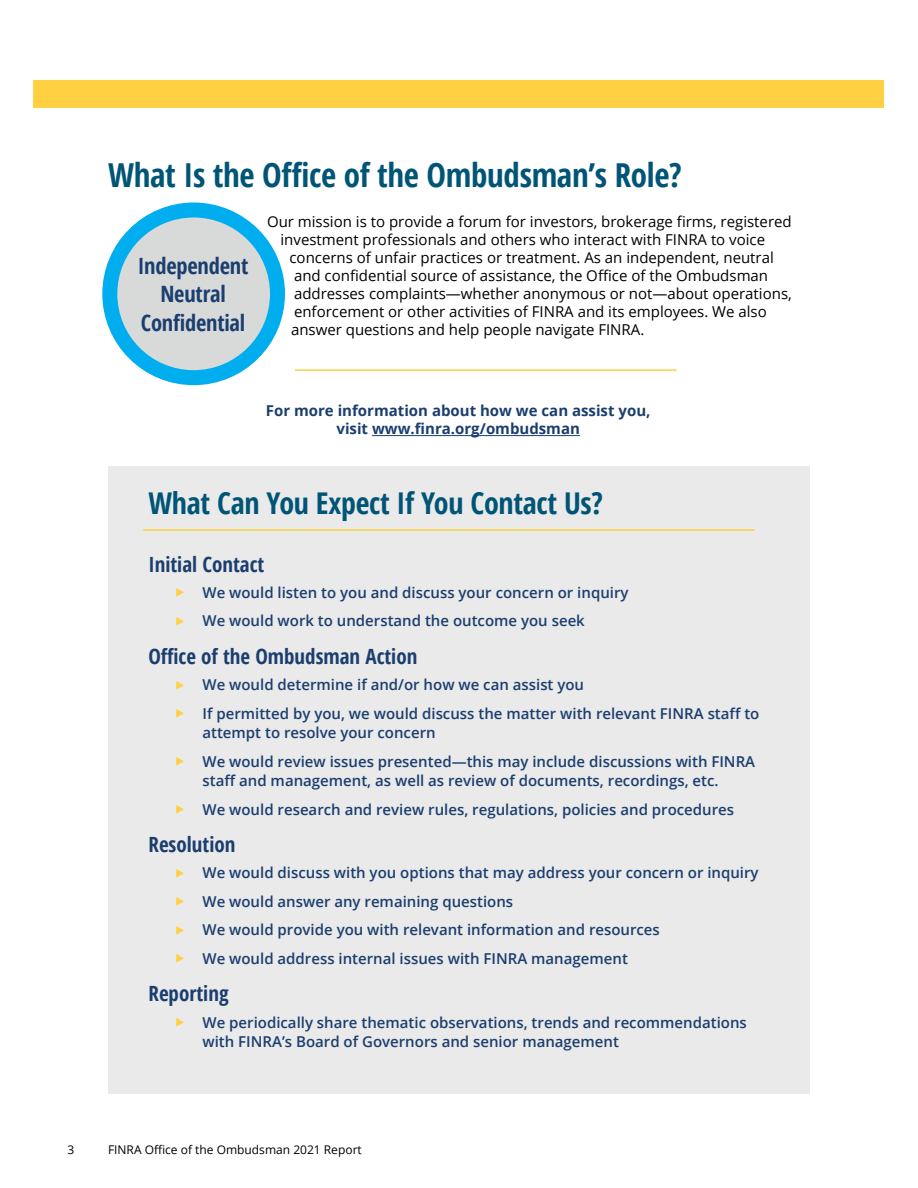
<style>
.page{position:relative;width:918px;height:1188px;background:#fff}
.page>*{position:absolute;margin:0;border:0;box-sizing:border-box;transform-origin:0 0}
.t1{font:700 33px "Open Sans Condensed";letter-spacing:-.01em;color:#005576}
.t2{font:700 30px "Open Sans Condensed";letter-spacing:-.01em;color:#005576}
.t3{font:700 22.5px/28.7px "Open Sans Condensed";letter-spacing:-.01em;color:#1b3e6f;text-align:center}
.t4{font:700 21px "Open Sans Condensed";color:#1b3e6f}
.t5{font:600 15px/28.5px "Open Sans";color:#1b3e6f}
.t6{font:15px "Open Sans";color:#000}
.t7{font:700 15px/18px "Open Sans";color:#1b3e6f;text-align:center}
.t8{font:12px "Open Sans";color:#000}
</style>
<div class="page">
<div style="left:34px;top:81px;width:850px;height:27px;background:#ffd041"></div>
<div style="left:108px;top:467px;width:702px;height:627px;background:#eaeaea"></div>
<div style="left:110px;top:210px;width:167px;height:168px;background:#d8dad9;border-radius:50%"></div>
<div style="left:102px;top:203px;width:183px;height:182px;border:15px solid #00aeef;border-radius:50%"></div>
<hr style="left:372px;top:435px;width:208px;height:1px;background:#1b3e6f">
<hr style="left:295px;top:369px;width:382px;height:2px;background:#ffd041">
<hr style="left:143px;top:529px;width:611px;height:2px;background:#ffd041">
<h1 class="t1" style="left:108px;top:152px;width:575px">What Is the Office of the Ombudsman’s Role?</h1>
<h3 class="t3" style="left:138px;top:251px;width:112px">Independent<br>Neutral<br>Confidential</h3>
<p class="t6" style="left:267px;top:212px;width:526px">Our mission is to provide a forum for investors, brokerage firms, registered</p>
<p class="t6" style="left:280px;top:230px;width:486px">investment professionals and others who interact with FINRA to voice</p>
<p class="t6" style="left:290px;top:248px;width:486px">concerns of unfair practices or treatment. As an independent, neutral</p>
<p class="t6" style="left:294px;top:266px;width:476px">and confidential source of assistance, the Office of the Ombudsman</p>
<p class="t6" style="left:294px;top:284px;width:499px">addresses complaints—whether anonymous or not—about operations,</p>
<p class="t6" style="left:294px;top:302px;width:474px">enforcement or other activities of FINRA and its employees. We also</p>
<p class="t6" style="left:291px;top:320px;width:355px">answer questions and help people navigate FINRA.</p>
<p class="t7" style="left:266px;top:402px;width:386px">For more information about how we can assist you, visit www.finra.org/ombudsman</p>
<h2 class="t2" style="left:148px;top:482px;width:456px">What Can You Expect If You Contact Us?</h2>
<h3 class="t4" style="left:148px;top:549px;width:117px">Initial Contact</h3>
<p class="t5" style="left:202px;top:578px;width:428px">We would listen to you and discuss your concern or inquiry<br>We would work to understand the outcome you seek</p>
<h3 class="t4" style="left:148px;top:642px;width:270px">Office of the Ombudsman Action</h3>
<p class="t5" style="left:202px;top:670px;width:558px">We would determine if and/or how we can assist you<br>If permitted by you, we would discuss the matter with relevant FINRA staff to</p>
<p class="t5" style="left:202px;top:718px;width:554px">attempt to resolve your concern<br>We would review issues presented—this may include discussions with FINRA</p>
<p class="t5" style="left:202px;top:766px;width:533px">staff and management, as well as review of documents, recordings, etc.<br>We would research and review rules, regulations, policies and procedures</p>
<h3 class="t4" style="left:148px;top:830px;width:88px">Resolution</h3>
<p class="t5" style="left:202px;top:858px;width:558px">We would discuss with you options that may address your concern or inquiry We would answer any remaining questions<br>We would provide you with relevant information and resources<br>We would address internal issues with FINRA management</p>
<h3 class="t4" style="left:148px;top:979px;width:82px">Reporting</h3>
<p class="t5" style="left:202px;top:1012px;width:546px;line-height:19.5px">We periodically share thematic observations, trends and recommendations with FINRA’s Board of Governors and senior management</p>
<p class="t8" style="left:68px;top:1142px;width:8px">3</p>
<p class="t8" style="left:108px;top:1142px;width:255px">FINRA Office of the Ombudsman 2021 Report</p>
</div>
